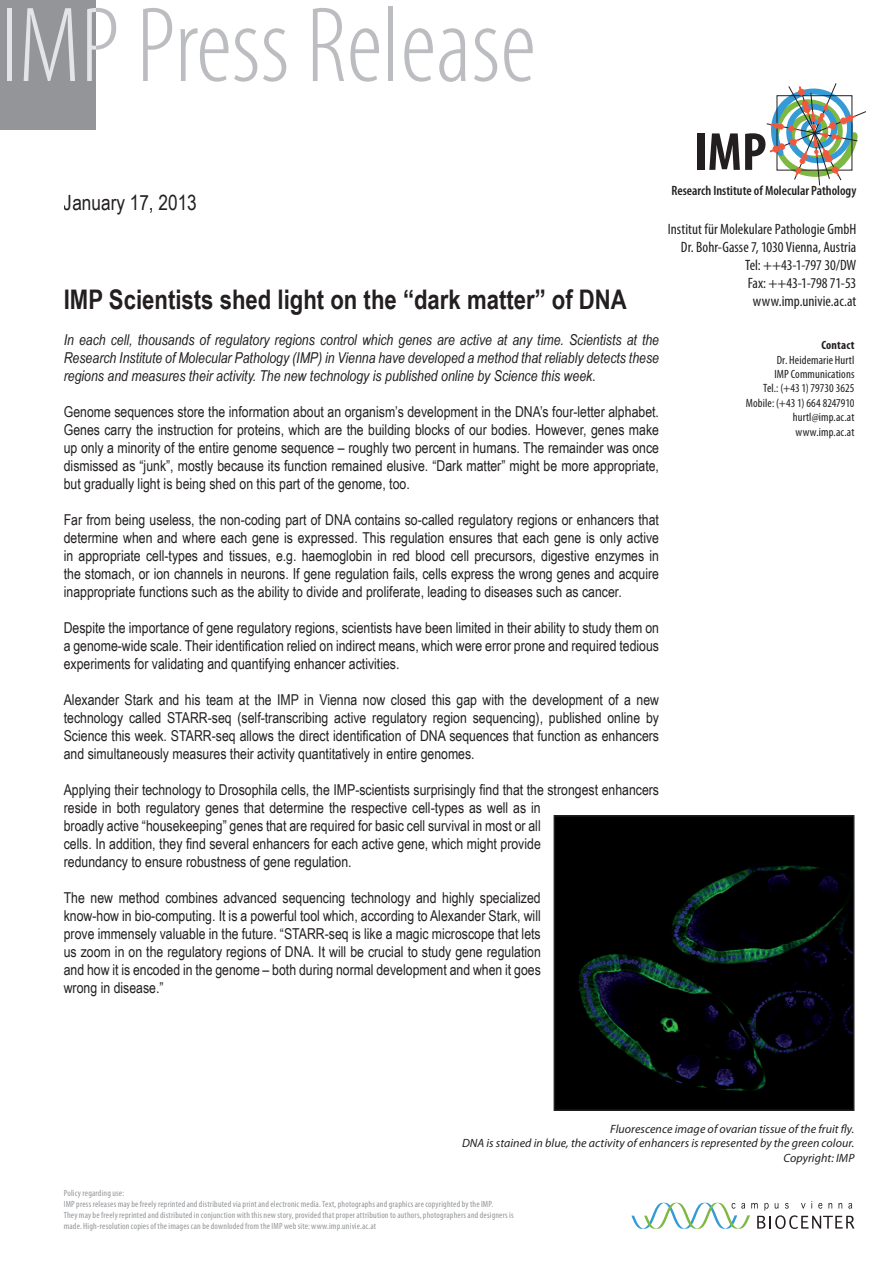
<style>
.page{position:relative;width:893px;height:1263px;background:#fff}
.page>*{position:absolute;margin:0;border:0;box-sizing:border-box;transform-origin:0 0}
.t1{font:300 condensed 108px "Myriad Pro";color:#bcbdc0}
.t2{font:700 condensed 54px "Myriad Pro";color:#231f20}
.t3{font:700 27px "Arial Narrow";color:#231f20}
.t4{font:21px "Arial Narrow";color:#231f20}
.t5{font:15px/18px "Arial Narrow";color:#231f20;text-align:justify}
.t6{font:italic 15px/18px "Arial Narrow";color:#231f20;text-align:justify}
.t7{font:condensed 15px/18px "Myriad Pro";letter-spacing:.005em;color:#231f20;text-align:right}
.t8{font:600 condensed 13.5px "Myriad Pro";color:#231f20}
.t9{font:italic 12px/14.4px "Myriad Pro";letter-spacing:.005em;color:#231f20;text-align:right}
.t10{font:condensed 12px/14.4px "Myriad Pro";letter-spacing:.01em;color:#231f20;text-align:right}
.t11{font:700 condensed 12px "Myriad Pro";letter-spacing:.015em;color:#231f20}
.t12{font:condensed 9px/10.8px "Myriad Pro";letter-spacing:.02em;color:#939598}
</style>
<div class="page">
<svg style="left:767px;top:83px;width:99px;height:102px"></svg>
<div style="left:0;top:0;width:96px;height:130px;background:#939598"></div>
<svg style="left:631px;top:1201px;width:223px;height:28px"></svg>
<img style="left:557px;top:818px;width:294px;height:290px">
<div style="left:554px;top:815px;width:300px;height:296px;border:2px solid #231f20"></div>
<h1 class="t1" style="left:0;top:-12px;width:537px">IMP Press Release</h1>
<h3 class="t4" style="left:64px;top:187px;width:135px">January 17, 2013</h3>
<h3 class="t3" style="left:64px;top:279px;width:565px">IMP Scientists shed light on the “dark matter” of DNA</h3>
<p class="t6" style="left:64px;top:330px;width:597px">In each cell, thousands of regulatory regions control which genes are active at any time. Scientists at the Research Institute of Molecular Pathology (IMP) in Vienna have developed a method that reliably detects these regions and measures their activity. The new technology is published online by Science this week.</p>
<p class="t5" style="left:64px;top:402px;width:597px">Genome sequences store the information about an organism’s development in the DNA’s four-letter alphabet.<br>Genes carry the instruction for proteins, which are the building blocks of our bodies. However, genes make up only a minority of the entire genome sequence – roughly two percent in humans. The remainder was once dismissed as “junk”, mostly because its function remained elusive. “Dark matter” might be more appropriate, but gradually light is being shed on this part of the genome, too.</p>
<p class="t5" style="left:64px;top:510px;width:597px">Far from being useless, the non-coding part of DNA contains so-called regulatory regions or enhancers that determine when and where each gene is expressed. This regulation ensures that each gene is only active in appropriate cell-types and tissues, e.g. haemoglobin in red blood cell precursors, digestive enzymes in the stomach, or ion channels in neurons. If gene regulation fails, cells express the wrong genes and acquire inappropriate functions such as the ability to divide and proliferate, leading to diseases such as cancer.</p>
<p class="t5" style="left:64px;top:618px;width:597px">Despite the importance of gene regulatory regions, scientists have been limited in their ability to study them on a genome-wide scale. Their identification relied on indirect means, which were error prone and required tedious experiments for validating and quantifying enhancer activities.</p>
<p class="t5" style="left:64px;top:690px;width:597px">Alexander Stark and his team at the IMP in Vienna now closed this gap with the development of a new technology called STARR-seq (self-transcribing active regulatory region sequencing), published online by Science this week. STARR-seq allows the direct identification of DNA sequences that function as enhancers and simultaneously measures their activity quantitatively in entire genomes.</p>
<p class="t5" style="left:64px;top:780px;width:597px;text-align:left">Applying their technology to Drosophila cells, the IMP-scientists surprisingly find that the strongest enhancers reside in both regulatory genes that determine the respective cell-types as well as in<br>broadly active “housekeeping” genes that are required for basic cell survival in most or all<br>cells. In addition, they find several enhancers for each active gene, which might provide<br>redundancy to ensure robustness of gene regulation.</p>
<p class="t5" style="left:64px;top:888px;width:479px">The new method combines advanced sequencing technology and highly specialized know-how in bio-computing. It is a powerful tool which, according to Alexander Stark, will prove immensely valuable in the future. “STARR-seq is like a magic microscope that lets us zoom in on the regulatory regions of DNA. It will be crucial to study gene regulation and how it is encoded in the genome – both during normal development and when it goes wrong in disease.”</p>
<h2 class="t2" style="left:694px;top:122px;width:74px">IMP</h2>
<p class="t8" style="left:671px;top:183px;width:186px">Research Institute of Molecular Pathology</p>
<p class="t7" style="left:668px;top:220px;width:190px">Institut für Molekulare Pathologie GmbH<br>Dr. Bohr-Gasse 7, 1030 Vienna, Austria<br>Tel: ++43-1-797 30/DW<br>Fax: ++43-1-798 71-53 www.imp.univie.ac.at</p>
<p class="t11" style="left:821px;top:339px;width:35px">Contact</p>
<p class="t10" style="left:746px;top:353px;width:110px">Dr. Heidemarie Hurtl<br>IMP Communications<br>Tel.: (+43 1) 79730 3625<br>Mobile: (+43 1) 664 8247910 hurtl@imp.ac.at www.imp.ac.at</p>
<p class="t9" style="left:462px;top:1122px;width:394px">Fluorescence image of ovarian tissue of the fruit fly.<br>DNA is stained in blue, the activity of enhancers is represented by the green colour.<br>Copyright: IMP</p>
<p class="t12" style="left:64px;top:1188px;width:451px">Policy regarding use:<br>IMP press releases may be freely reprinted and distributed via print and electronic media. Text, photographs and graphics are copyrighted by the IMP.<br>They may be freely reprinted and distributed in conjunction with this new story, provided that proper attribution to authors, photographers and designers is made. High-resolution copies of the images can be downloded from the IMP web site: www.imp.univie.ac.at</p>
</div>
